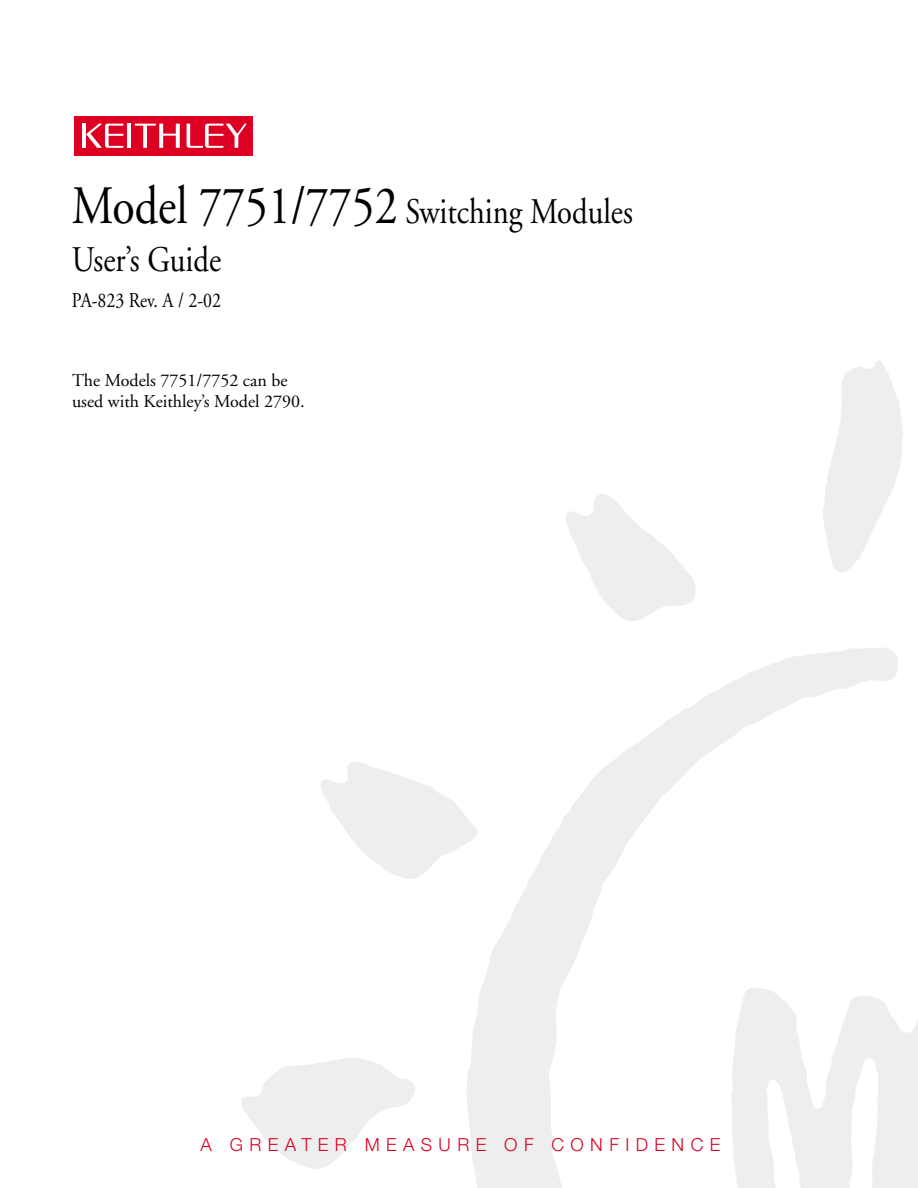
<style>
.page{position:relative;width:918px;height:1188px;background:#fff}
.page>*{position:absolute;margin:0;border:0;box-sizing:border-box;transform-origin:0 0}
.t1{font:36px/48px "Adobe Garamond";color:#000;scale:.85 1}
.t2{font:21px "Adobe Garamond";color:#000;scale:.85 1}
.t3{font:18px/21.6px "Adobe Garamond";color:#000}
.t4{font:300 18px "Helvetica Neue";letter-spacing:.355em;color:#de0023}
.s1{font-size:54px}
</style>
<div class="page">
<svg style="left:823px;top:361px;width:80px;height:211px"></svg>
<svg style="left:566px;top:494px;width:129px;height:127px"></svg>
<svg style="left:321px;top:762px;width:144px;height:117px"></svg>
<svg style="left:465px;top:648px;width:453px;height:540px"></svg>
<svg style="left:763px;top:1053px;width:155px;height:135px"></svg>
<svg style="left:241px;top:1058px;width:174px;height:111px"></svg>
<svg style="left:74px;top:116px;width:179px;height:40px"></svg>
<div style="left:74px;top:116px;width:178px;height:39px;background:#de0023"></div>
<hr style="left:127px;top:124px;width:4px;height:24px;background:#fff">
<svg style="left:135px;top:124px;width:45px;height:24px"></svg>
<hr style="left:82px;top:124px;width:3px;height:24px;background:#fff">
<svg style="left:86px;top:124px;width:37px;height:24px"></svg>
<svg style="left:187px;top:124px;width:60px;height:24px"></svg>
<h1 class="t1" style="left:72px;top:191px;width:662px"><span class="s1">Model 7751/7752</span> Switching Modules<br>User’s Guide</h1>
<p class="t2" style="left:72px;top:292px;width:177px">PA-823 Rev. A / 2-02</p>
<p class="t3" style="left:72px;top:371px;width:234px">The Models 7751/7752 can be used with Keithley’s Model 2790.</p>
<p class="t4" style="left:201px;top:1139px;width:521px">A GREATER MEASURE OF CONFIDENCE</p>
</div>
